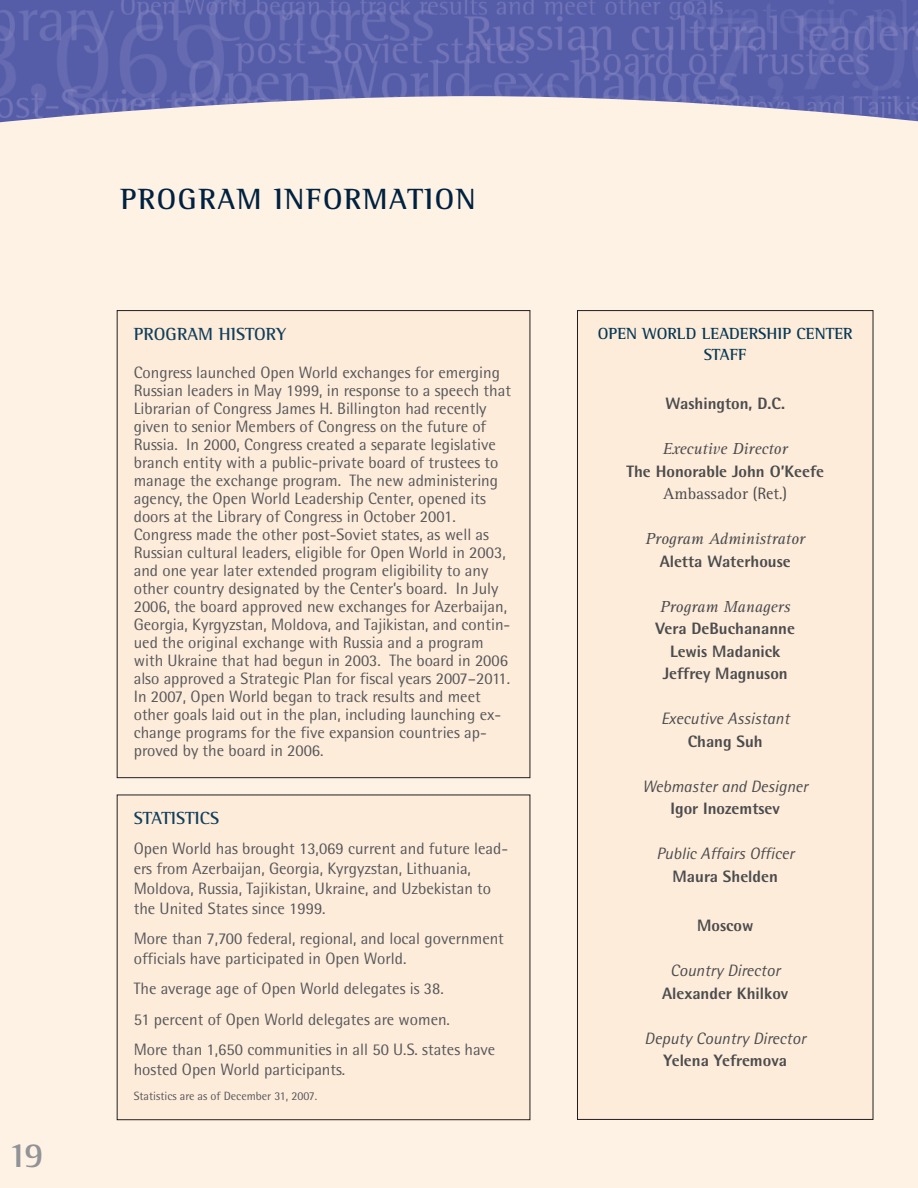
<style>
.page{position:relative;width:918px;height:1188px;background:#fef2e4}
.page>*{position:absolute;margin:0;border:0;box-sizing:border-box;transform-origin:0 0}
.t1{font:700 36px "Rotis Semi Serif";color:#919396}
.t2{font:700 30px "Rotis Semi Serif";letter-spacing:.05em;color:#002140}
.t3{font:700 18px "Rotis Semi Serif";color:#123f5b}
.t4{font:16.5px/18px "Rotis Semi Sans";color:#57585a}
.t5{font:800 16.5px/22.5px "Rotis Semi Sans";color:#4b4c4d;text-align:center}
.t6{font:italic 16.5px "Rotis Semi Sans";color:#4b4c4d}
.t7{font:italic 16.5px "Rotis Serif";color:#4b4c4d}
.t8{font:700 16.5px/21px "Rotis Semi Serif";color:#063855;text-align:center}
.t9{font:16.5px "Rotis Serif";color:#4b4c4d}
.t10{font:12px "Rotis Semi Sans";color:#57585a}
.s1{font-family:"Rotis Semi Sans"}
</style>
<div class="page">
<div style="left:578px;top:311px;width:295px;height:808px;background:#feecdb"></div>
<div style="left:117px;top:795px;width:413px;height:325px;background:#feecdb"></div>
<img style="left:0;top:0;width:918px;height:122px">
<div style="left:117px;top:311px;width:413px;height:467px;background:#feecdb"></div>
<h1 class="t1" style="left:8px;top:1142px;width:38px">19</h1>
<h2 class="t2" style="left:120px;top:189px;width:357px">PROGRAM INFORMATION</h2>
<p class="t3" style="left:134px;top:328px;width:154px">PROGRAM HISTORY</p>
<p class="t4" style="left:134px;top:365px;width:379px">Congress launched Open World exchanges for emerging Russian leaders in May 1999, in response to a speech that Librarian of Congress James H. Billington had recently given to senior Members of Congress on the future of Russia. In 2000, Congress created a separate legislative branch entity with a public-private board of trustees to manage the exchange program. The new administering agency, the Open World Leadership Center, opened its doors at the Library of Congress in October 2001.<br>Congress made the other post-Soviet states, as well as Russian cultural leaders, eligible for Open World in 2003, and one year later extended program eligibility to any other country designated by the Center’s board. In July 2006, the board approved new exchanges for Azerbaijan, Georgia, Kyrgyzstan, Moldova, and Tajikistan, and contin&shy;ued the original exchange with Russia and a program with Ukraine that had begun in 2003. The board in 2006 also approved a Strategic Plan for fiscal years 2007–2011.<br>In 2007, Open World began to track results and meet other goals laid out in the plan, including launching ex&shy;change programs for the five expansion countries ap&shy;proved by the board in 2006.</p>
<p class="t3" style="left:134px;top:812px;width:87px">STATISTICS</p>
<p class="t4" style="left:134px;top:841px;width:376px;line-height:19.8px">Open World has brought 13,069 current and future lead&shy;ers from Azerbaijan, Georgia, Kyrgyzstan, Lithuania, Moldova, Russia, Tajikistan, Ukraine, and Uzbekistan to the United States since 1999.</p>
<p class="t4" style="left:134px;top:930px;width:372px;line-height:19.8px">More than 7,700 federal, regional, and local government officials have participated in Open World.</p>
<p class="t4" style="left:134px;top:975px;width:363px;line-height:30.3px">The average age of Open World delegates is 38.<br>51 percent of Open World delegates are women.<br>More than 1,650 communities in all 50 U.S. states have</p>
<p class="t4" style="left:134px;top:1062px;width:213px">hosted Open World participants.</p>
<p class="t10" style="left:134px;top:1092px;width:185px">Statistics are as of December 31, 2007.</p>
<p class="t8" style="left:598px;top:324px;width:256px">OPEN WORLD LEADERSHIP CENTER<br>STAFF</p>
<p class="t5" style="left:666px;top:394px;width:121px">Washington, D.C.</p>
<p class="t7" style="left:663px;top:443px;width:126px">Executive Director</p>
<p class="t5" style="left:626px;top:462px;width:199px">The Honorable John O’Keefe</p>
<p class="t9" style="left:663px;top:488px;width:125px">Ambassador <span class="s1">(Ret.)</span></p>
<p class="t7" style="left:645px;top:533px;width:161px">Program Administrator</p>
<p class="t5" style="left:660px;top:552px;width:133px">Aletta Waterhouse</p>
<p class="t7" style="left:660px;top:601px;width:132px">Program Managers</p>
<p class="t5" style="left:655px;top:619px;width:141px">Vera DeBuchananne<br>Lewis Madanick<br>Jeffrey Magnuson</p>
<p class="t6" style="left:661px;top:713px;width:130px">Executive Assistant</p>
<p class="t5" style="left:688px;top:732px;width:77px">Chang Suh</p>
<p class="t6" style="left:642px;top:780px;width:167px">Webmaster and Designer</p>
<p class="t5" style="left:671px;top:799px;width:111px">Igor Inozemtsev</p>
<p class="t6" style="left:656px;top:848px;width:139px">Public Affairs Officer</p>
<p class="t5" style="left:673px;top:867px;width:107px">Maura Shelden</p>
<p class="t5" style="left:697px;top:916px;width:58px">Moscow</p>
<p class="t6" style="left:670px;top:965px;width:111px">Country Director</p>
<p class="t5" style="left:662px;top:984px;width:128px">Alexander Khilkov</p>
<p class="t6" style="left:645px;top:1032px;width:163px">Deputy Country Director</p>
<p class="t5" style="left:664px;top:1051px;width:125px">Yelena Yefremova</p>
</div>
